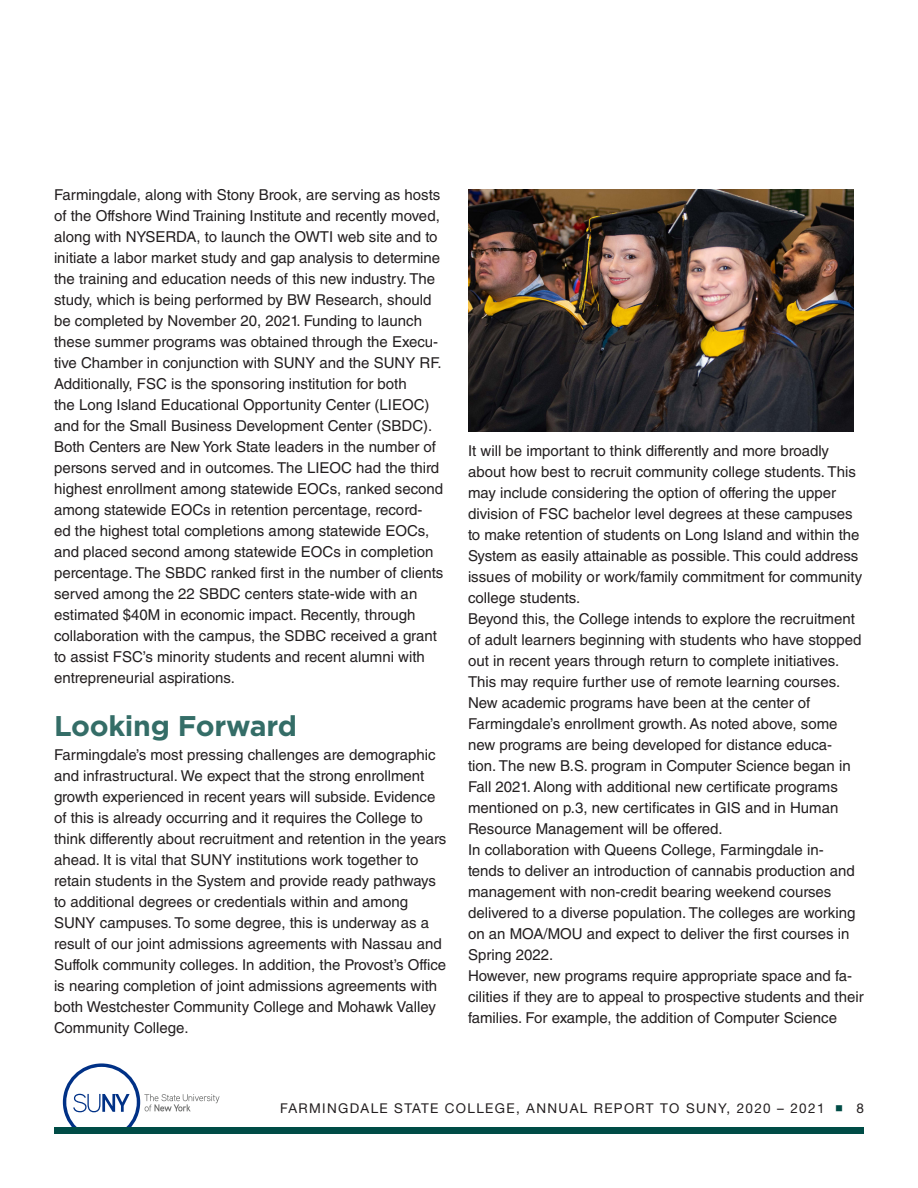
<style>
.page{position:relative;width:918px;height:1188px;background:#fff}
.page>*{position:absolute;margin:0;border:0;box-sizing:border-box;transform-origin:0 0}
.t1{font:700 28.5px "Gotham";letter-spacing:-.01em;color:#346d67}
.copy{font:15px/21px "Helvetica LT Std";color:#231f20}
.t2{font:13.5px "Helvetica Neue LT Std";letter-spacing:.1em;color:#231f20}
</style>
<div class="page">
<svg style="left:63px;top:1063px;width:157px;height:65px"></svg>
<div style="left:54px;top:1128px;width:810px;height:6px;background:#004c46"></div>
<img style="left:468px;top:189px;width:386px;height:243px">
<p class="copy" style="left:54px;top:184px;width:389px">Farmingdale, along with Stony Brook, are serving as hosts of the Offshore Wind Training Institute and recently moved, along with NYSERDA, to launch the OWTI web site and to initiate a labor market study and gap analysis to determine the training and education needs of this new industry. The study, which is being performed by BW Research, should be completed by November 20, 2021. Funding to launch these summer programs was obtained through the Execu&shy;tive Chamber in conjunction with SUNY and the SUNY RF.</p>
<p class="copy" style="left:54px;top:373px;width:391px">Additionally, FSC is the sponsoring institution for both<br>the Long Island Educational Opportunity Center (LIEOC) and for the Small Business Development Center (SBDC).<br>Both Centers are New York State leaders in the number of persons served and in outcomes. The LIEOC had the third highest enrollment among statewide EOCs, ranked second among statewide EOCs in retention percentage, record-<br>ed the highest total completions among statewide EOCs, and placed second among statewide EOCs in completion percentage. The SBDC ranked first in the number of clients served among the 22 SBDC centers state-wide with an estimated $40M in economic impact. Recently, through collaboration with the campus, the SDBC received a grant to assist FSC’s minority students and recent alumni with entrepreneurial aspirations.</p>
<p class="t1" style="left:54px;top:707px;width:245px">Looking Forward</p>
<p class="copy" style="left:54px;top:744px;width:394px">Farmingdale’s most pressing challenges are demographic and infrastructural. We expect that the strong enrollment growth experienced in recent years will subside. Evidence of this is already occurring and it requires the College to think differently about recruitment and retention in the years ahead. It is vital that SUNY institutions work together to retain students in the System and provide ready pathways to additional degrees or credentials within and among SUNY campuses. To some degree, this is underway as a result of our joint admissions agreements with Nassau and Suffolk community colleges. In addition, the Provost’s Office is nearing completion of joint admissions agreements with both Westchester Community College and Mohawk Valley Community College.</p>
<p class="copy" style="left:468px;top:440px;width:396px">It will be important to think differently and more broadly about how best to recruit community college students. This may include considering the option of offering the upper division of FSC bachelor level degrees at these campuses to make retention of students on Long Island and within the System as easily attainable as possible. This could address issues of mobility or work/family commitment for community college students.</p>
<p class="copy" style="left:468px;top:608px;width:395px">Beyond this, the College intends to explore the recruitment of adult learners beginning with students who have stopped out in recent years through return to complete initiatives.<br>This may require further use of remote learning courses.</p>
<p class="copy" style="left:468px;top:692px;width:384px">New academic programs have been at the center of Farmingdale’s enrollment growth. As noted above, some new programs are being developed for distance educa&shy;tion. The new B.S. program in Computer Science began in Fall 2021. Along with additional new certificate programs mentioned on p.3, new certificates in GIS and in Human Resource Management will be offered.</p>
<p class="copy" style="left:468px;top:839px;width:389px">In collaboration with Queens College, Farmingdale in&shy;tends to deliver an introduction of cannabis production and management with non-credit bearing weekend courses delivered to a diverse population. The colleges are working on an MOA/MOU and expect to deliver the first courses in Spring 2022.</p>
<p class="copy" style="left:468px;top:965px;width:397px">However, new programs require appropriate space and fa&shy;cilities if they are to appeal to prospective students and their families. For example, the addition of Computer Science</p>
<p class="t2" style="left:280px;top:1100px;width:546px">FARMINGDALE STATE COLLEGE, ANNUAL REPORT TO SUNY, 2020 – 2021</p>
<p class="t2" style="left:856px;top:1100px;width:9px">8</p>
</div>
